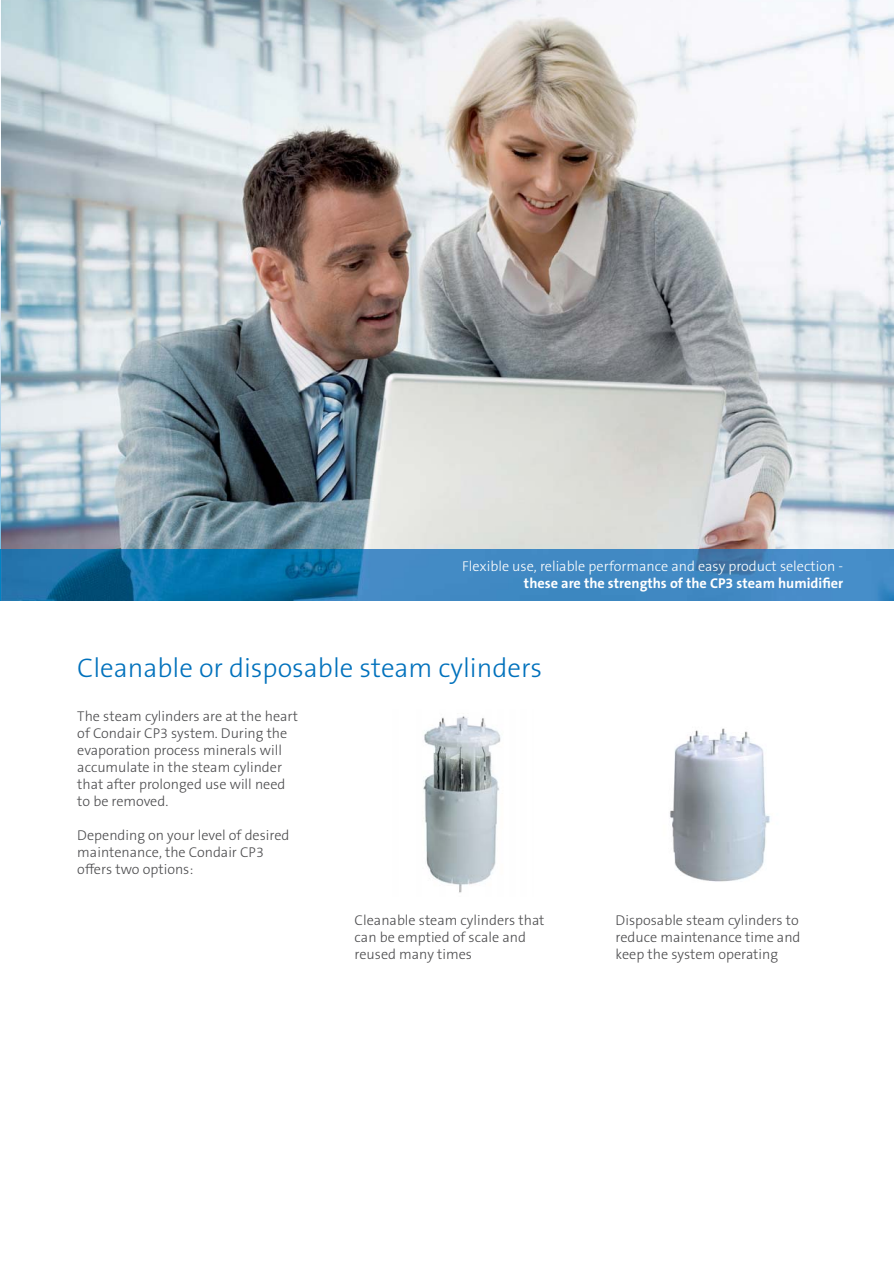
<style>
.page{position:relative;width:894px;height:1264px;background:#fff}
.page>*{position:absolute;margin:0;border:0;box-sizing:border-box;transform-origin:0 0}
.t1{font:300 27px "The Sans B W3";color:#0071bc}
.t2{font:300 14.25px/17px "The Sans B W3";color:#4c4c4e}
.t3{font:300 14.25px "The Sans B W3";color:#fff}
.t4{font:700 14.25px "The Sans B W7";color:#fff}
</style>
<div class="page">
<img style="left:1px;top:0;width:892px;height:549px">
<img style="left:1px;top:549px;width:892px;height:51px">
<img style="left:423px;top:716px;width:78px;height:177px">
<img style="left:670px;top:728px;width:100px;height:154px">
<p class="t3" style="left:462px;top:560px;width:382px">Flexible use, reliable performance and easy product selection -</p>
<p class="t4" style="left:524px;top:577px;width:321px">these are the strengths of the CP3 steam humidifier</p>
<h1 class="t1" style="left:77px;top:657px;width:466px">Cleanable or disposable steam cylinders</h1>
<p class="t2" style="left:77px;top:709px;width:222px">The steam cylinders are at the heart of Condair CP3 system. During the evaporation process minerals will accumulate in the steam cylinder that after prolonged use will need to be removed.</p>
<p class="t2" style="left:77px;top:828px;width:213px">Depending on your level of desired maintenance, the Condair CP3 offers two options:</p>
<p class="t2" style="left:354px;top:913px;width:191px">Cleanable steam cylinders that can be emptied of scale and reused many times</p>
<p class="t2" style="left:615px;top:912px;width:186px">Disposable steam cylinders to reduce maintenance time and keep the system operating</p>
</div>
